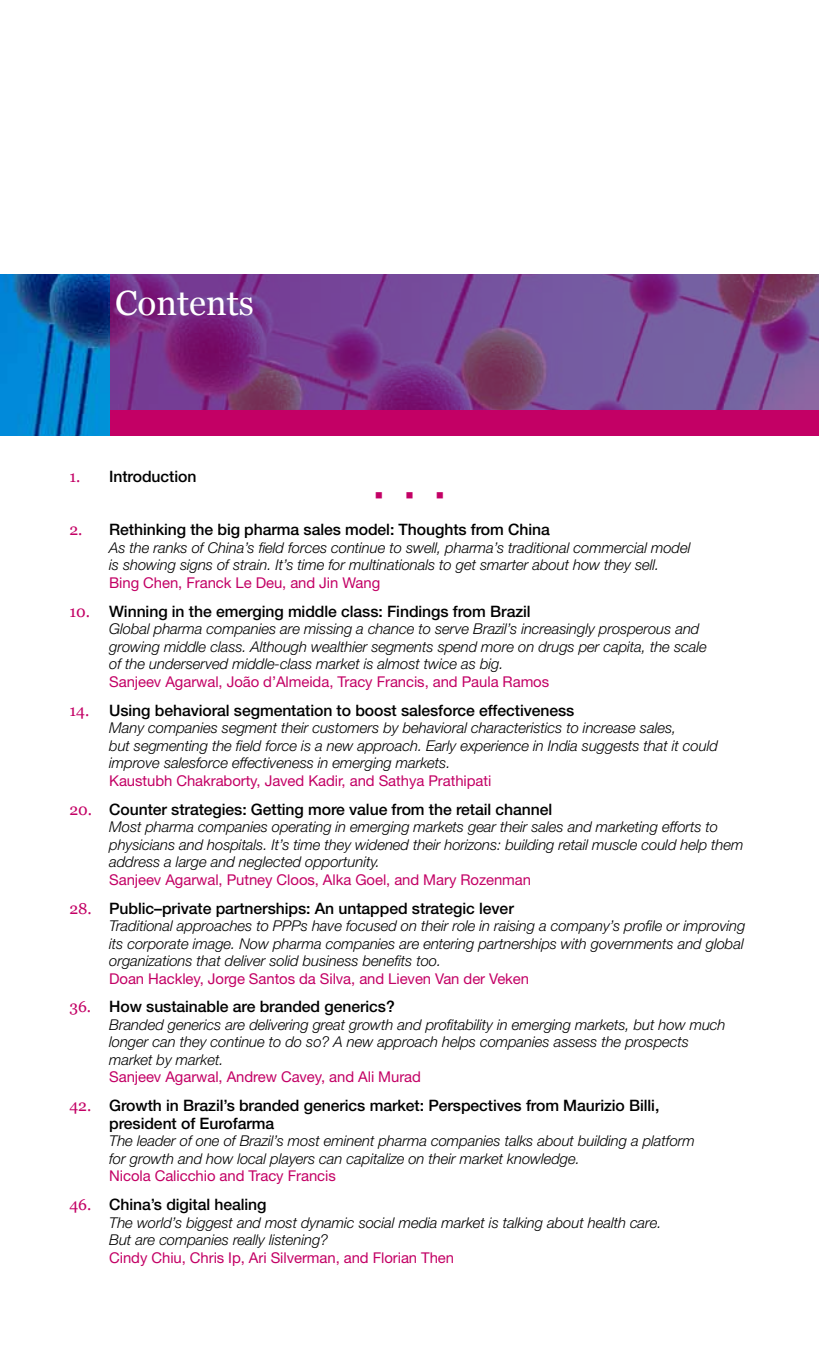
<style>
.page{position:relative;width:819px;height:1350px;background:#fff}
.page>*{position:absolute;margin:0;border:0;box-sizing:border-box;transform-origin:0 0}
.t1{font:35px "Georgia";color:#fff}
.t2{font:21px "Wingdings";color:#c30065}
.t3{font:500 15.75px/17.5px "Helvetica Neue LT Std";letter-spacing:-.005em;color:#000}
.t4{font:italic 300 14.88px/17.5px "Helvetica Neue LT Std";letter-spacing:-.005em;color:#000}
.t5{font:14.88px "Helvetica Neue LT Std";letter-spacing:-.005em;color:#c30065}
.s1{font-family:"Georgia";font-weight:400;color:#c30065}
</style>
<div class="page">
<img style="left:0;top:274px;width:110px;height:162px">
<svg style="left:110px;top:274px;width:709px;height:136px"></svg>
<div style="left:110px;top:410px;width:709px;height:26px;background:#c30065"></div>
<h1 class="t1" style="left:115px;top:282px;width:140px">Contents</h1>
<p class="t3" style="left:69px;top:467px;width:128px"><span class="s1">1.</span> Introduction</p>
<h2 class="t2" style="left:374px;top:484px;width:72px">▪ ▪ ▪</h2>
<p class="t3" style="left:69px;top:520px;width:482px"><span class="s1">2.</span> Rethinking the big pharma sales model: Thoughts from China</p>
<p class="t4" style="left:109px;top:538px;width:582px">As the ranks of China’s field forces continue to swell, pharma’s traditional commercial model is showing signs of strain. It’s time for multinationals to get smarter about how they sell.</p>
<p class="t5" style="left:109px;top:573px;width:272px">Bing Chen, Franck Le Deu, and Jin Wang</p>
<p class="t3" style="left:69px;top:602px;width:462px"><span class="s1">10.</span> Winning in the emerging middle class: Findings from Brazil</p>
<p class="t4" style="left:109px;top:620px;width:599px">Global pharma companies are missing a chance to serve Brazil’s increasingly prosperous and growing middle class. Although wealthier segments spend more on drugs per capita, the scale of the underserved middle-class market is almost twice as big.</p>
<p class="t5" style="left:109px;top:672px;width:441px">Sanjeev Agarwal, João d’Almeida, Tracy Francis, and Paula Ramos</p>
<p class="t3" style="left:69px;top:701px;width:506px"><span class="s1">14.</span> Using behavioral segmentation to boost salesforce effectiveness</p>
<p class="t4" style="left:109px;top:718px;width:610px">Many companies segment their customers by behavioral characteristics to increase sales,<br>but segmenting the field force is a new approach. Early experience in India suggests that it could improve salesforce effectiveness in emerging markets.</p>
<p class="t5" style="left:109px;top:771px;width:383px">Kaustubh Chakraborty, Javed Kadir, and Sathya Prathipati</p>
<p class="t3" style="left:69px;top:800px;width:484px"><span class="s1">20.</span> Counter strategies: Getting more value from the retail channel</p>
<p class="t4" style="left:109px;top:817px;width:636px">Most pharma companies operating in emerging markets gear their sales and marketing efforts to physicians and hospitals. It’s time they widened their horizons: building retail muscle could help them address a large and neglected opportunity.</p>
<p class="t5" style="left:109px;top:870px;width:423px">Sanjeev Agarwal, Putney Cloos, Alka Goel, and Mary Rozenman</p>
<p class="t3" style="left:69px;top:899px;width:446px"><span class="s1">28.</span> Public–private partnerships: An untapped strategic lever</p>
<p class="t4" style="left:109px;top:916px;width:637px;text-align:justify">Traditional approaches to PPPs have focused on their role in raising a company’s profile or improving its corporate image. Now pharma companies are entering partnerships with governments and global organizations that deliver solid business benefits too.</p>
<p class="t5" style="left:109px;top:969px;width:421px">Doan Hackley, Jorge Santos da Silva, and Lieven Van der Veken</p>
<p class="t3" style="left:69px;top:997px;width:327px"><span class="s1">36.</span> How sustainable are branded generics?</p>
<p class="t4" style="left:109px;top:1015px;width:618px">Branded generics are delivering great growth and profitability in emerging markets, but how much longer can they continue to do so? A new approach helps companies assess the prospects market by market.</p>
<p class="t5" style="left:109px;top:1068px;width:313px">Sanjeev Agarwal, Andrew Cavey, and Ali Murad</p>
<p class="t3" style="left:109px;top:1096px;width:551px;text-indent:-40px"><span class="s1">42.</span> Growth in Brazil’s branded generics market: Perspectives from Maurizio Billi, president of Eurofarma</p>
<p class="t4" style="left:109px;top:1132px;width:587px">The leader of one of Brazil’s most eminent pharma companies talks about building a platform for growth and how local players can capitalize on their market knowledge.</p>
<p class="t5" style="left:109px;top:1167px;width:228px">Nicola Calicchio and Tracy Francis</p>
<p class="t3" style="left:69px;top:1195px;width:198px"><span class="s1">46.</span> China’s digital healing</p>
<p class="t4" style="left:109px;top:1213px;width:554px">The world’s biggest and most dynamic social media market is talking about health care.<br>But are companies really listening?</p>
<p class="t5" style="left:109px;top:1248px;width:346px">Cindy Chiu, Chris Ip, Ari Silverman, and Florian Then</p>
</div>
